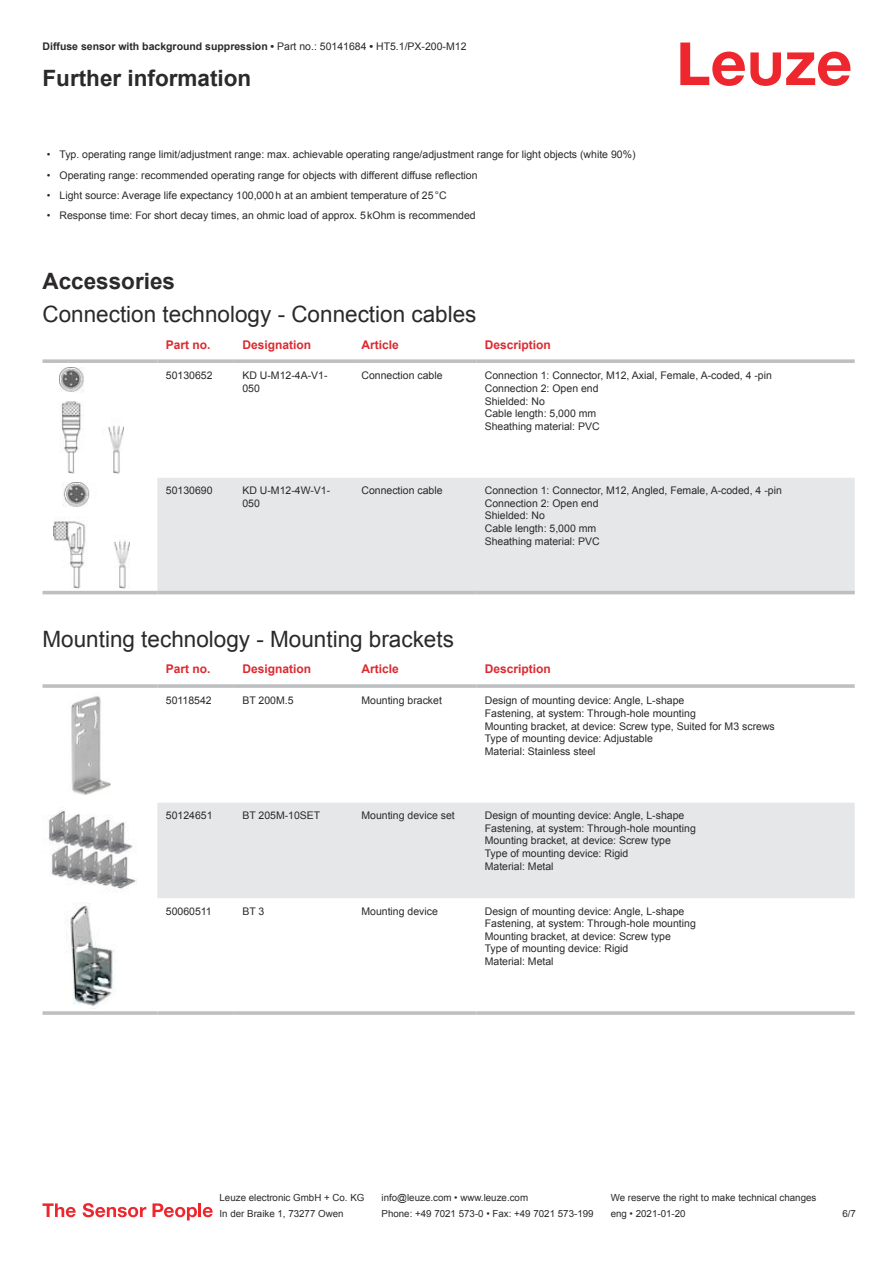
<style>
.page{position:relative;width:893px;height:1263px;background:#fff}
.page>*{position:absolute;margin:0;border:0;box-sizing:border-box;transform-origin:0 0}
.t1{font:22.5px "Arial";color:#2b292a}
.t2{font:700 22.5px "Arial";color:#2b292a}
.t3{font:700 12px "Arial";color:#db2a30}
.t4{font:10.5px/12.6px "Arial";color:#2b292a}
.t5{font:700 10.5px "Arial";color:#2b292a}
.t6{font:9.75px "Arial";color:#2b292a}
.s1{font-weight:400}
</style>
<div class="page">
<svg style="left:680px;top:43px;width:170px;height:43px"></svg>
<svg style="left:43px;top:473px;width:812px;height:122px"></svg>
<div style="left:157px;top:478px;width:698px;height:113px;background:#e6e7e9"></div>
<svg style="left:43px;top:359px;width:114px;height:4px"></svg>
<svg style="left:157px;top:359px;width:77px;height:4px"></svg>
<svg style="left:234px;top:359px;width:119px;height:4px"></svg>
<svg style="left:353px;top:359px;width:123px;height:4px"></svg>
<svg style="left:476px;top:359px;width:379px;height:4px;background:#c3c5c7"></svg>
<hr style="left:43px;top:591px;width:114px;height:3px;background:#bdbfc1">
<hr style="left:157px;top:591px;width:77px;height:3px;background:#bdbfc1">
<hr style="left:234px;top:591px;width:119px;height:3px;background:#bdbfc1">
<hr style="left:353px;top:591px;width:123px;height:3px;background:#bdbfc1">
<hr style="left:476px;top:591px;width:379px;height:3px;background:#bdbfc1">
<img style="left:59px;top:367px;width:65px;height:106px">
<img style="left:54px;top:482px;width:75px;height:106px">
<div style="left:157px;top:803px;width:698px;height:95px;background:#e6e7e9"></div>
<svg style="left:43px;top:684px;width:114px;height:4px"></svg>
<hr style="left:157px;top:684px;width:77px;height:4px;background:#c6c8c9">
<svg style="left:234px;top:684px;width:119px;height:4px"></svg>
<svg style="left:353px;top:684px;width:123px;height:4px"></svg>
<hr style="left:476px;top:684px;width:379px;height:4px;background:#c6c8c9">
<hr style="left:43px;top:1011px;width:114px;height:4px;background:#bdbfc1">
<hr style="left:157px;top:1011px;width:77px;height:4px;background:#c7c9ca">
<hr style="left:234px;top:1011px;width:119px;height:4px;background:#bdbfc1">
<hr style="left:353px;top:1011px;width:123px;height:4px;background:#bdbfc1">
<hr style="left:476px;top:1011px;width:379px;height:4px;background:#c7c9ca">
<img style="left:71px;top:696px;width:40px;height:99px">
<img style="left:48px;top:808px;width:89px;height:81px">
<img style="left:66px;top:902px;width:49px;height:104px">
<svg style="left:43px;top:1203px;width:33px;height:14px"></svg>
<svg style="left:83px;top:1203px;width:63px;height:14px"></svg>
<svg style="left:153px;top:1203px;width:44px;height:17px"></svg>
<hr style="left:198px;top:1203px;width:3px;height:14px;background:#ed272d">
<svg style="left:203px;top:1207px;width:10px;height:10px"></svg>
<p class="t5" style="left:43px;top:43px;width:425px">Diffuse sensor with background suppression • <span class="s1">Part no.: 50141684</span> • <span class="s1">HT5.1/PX-200-M12</span></p>
<h1 class="t2" style="left:43px;top:70px;width:210px">Further information</h1>
<p class="t4" style="left:47px;top:149px;width:590px">• Typ. operating range limit/adjustment range: max. achievable operating range/adjustment range for light objects (white 90%)</p>
<p class="t4" style="left:47px;top:170px;width:432px">• Operating range: recommended operating range for objects with different diffuse reflection</p>
<p class="t4" style="left:47px;top:190px;width:401px">• Light source: Average life expectancy 100,000 h at an ambient temperature of 25 °C</p>
<p class="t4" style="left:47px;top:210px;width:430px">• Response time: For short decay times, an ohmic load of approx. 5 kOhm is recommended</p>
<h1 class="t2" style="left:43px;top:272px;width:134px">Accessories</h1>
<h1 class="t1" style="left:43px;top:306px;width:435px">Connection technology - Connection cables</h1>
<p class="t3" style="left:166px;top:340px;width:46px">Part no.</p>
<p class="t3" style="left:242px;top:340px;width:70px">Designation</p>
<p class="t3" style="left:361px;top:340px;width:39px">Article</p>
<p class="t3" style="left:485px;top:340px;width:68px">Description</p>
<p class="t4" style="left:166px;top:370px;width:48px">50130652</p>
<p class="t4" style="left:242px;top:370px;width:87px">KD U-M12-4A-V1-<br>050</p>
<p class="t4" style="left:361px;top:370px;width:83px">Connection cable</p>
<p class="t4" style="left:485px;top:370px;width:289px">Connection 1: Connector, M12, Axial, Female, A-coded, 4 -pin<br>Connection 2: Open end<br>Shielded: No<br>Cable length: 5,000 mm<br>Sheathing material: PVC</p>
<p class="t4" style="left:166px;top:485px;width:48px">50130690</p>
<p class="t4" style="left:242px;top:485px;width:89px">KD U-M12-4W-V1-<br>050</p>
<p class="t4" style="left:361px;top:485px;width:83px">Connection cable</p>
<p class="t4" style="left:485px;top:485px;width:299px">Connection 1: Connector, M12, Angled, Female, A-coded, 4 -pin<br>Connection 2: Open end<br>Shielded: No<br>Cable length: 5,000 mm<br>Sheathing material: PVC</p>
<h1 class="t1" style="left:43px;top:631px;width:413px">Mounting technology - Mounting brackets</h1>
<p class="t3" style="left:166px;top:665px;width:46px">Part no.</p>
<p class="t3" style="left:242px;top:665px;width:70px">Designation</p>
<p class="t3" style="left:361px;top:665px;width:39px">Article</p>
<p class="t3" style="left:485px;top:665px;width:68px">Description</p>
<p class="t4" style="left:166px;top:695px;width:47px">50118542</p>
<p class="t4" style="left:242px;top:695px;width:53px">BT 200M.5</p>
<p class="t4" style="left:361px;top:695px;width:82px">Mounting bracket</p>
<p class="t4" style="left:485px;top:695px;width:292px">Design of mounting device: Angle, L-shape<br>Fastening, at system: Through-hole mounting<br>Mounting bracket, at device: Screw type, Suited for M3 screws Type of mounting device: Adjustable<br>Material: Stainless steel</p>
<p class="t4" style="left:166px;top:810px;width:48px">50124651</p>
<p class="t4" style="left:242px;top:810px;width:80px">BT 205M-10SET</p>
<p class="t4" style="left:361px;top:810px;width:95px">Mounting device set</p>
<p class="t4" style="left:485px;top:810px;width:213px">Design of mounting device: Angle, L-shape Fastening, at system: Through-hole mounting Mounting bracket, at device: Screw type Type of mounting device: Rigid<br>Material: Metal</p>
<p class="t4" style="left:166px;top:906px;width:47px">50060511</p>
<p class="t4" style="left:242px;top:906px;width:23px">BT 3</p>
<p class="t4" style="left:361px;top:906px;width:78px">Mounting device</p>
<p class="t4" style="left:485px;top:906px;width:213px">Design of mounting device: Angle, L-shape Fastening, at system: Through-hole mounting Mounting bracket, at device: Screw type Type of mounting device: Rigid<br>Material: Metal</p>
<p class="t6" style="left:220px;top:1194px;width:146px">Leuze electronic GmbH + Co. KG</p>
<p class="t6" style="left:381px;top:1194px;width:148px">info@leuze.com • www.leuze.com</p>
<p class="t6" style="left:611px;top:1194px;width:207px">We reserve the right to make technical changes</p>
<p class="t6" style="left:220px;top:1210px;width:126px">In der Braike 1, 73277 Owen</p>
<p class="t6" style="left:381px;top:1210px;width:214px">Phone: +49 7021 573-0 • Fax: +49 7021 573-199</p>
<p class="t6" style="left:611px;top:1210px;width:76px">eng • 2021-01-20</p>
<p class="t6" style="left:842px;top:1210px;width:15px">6 /7</p>
</div>
